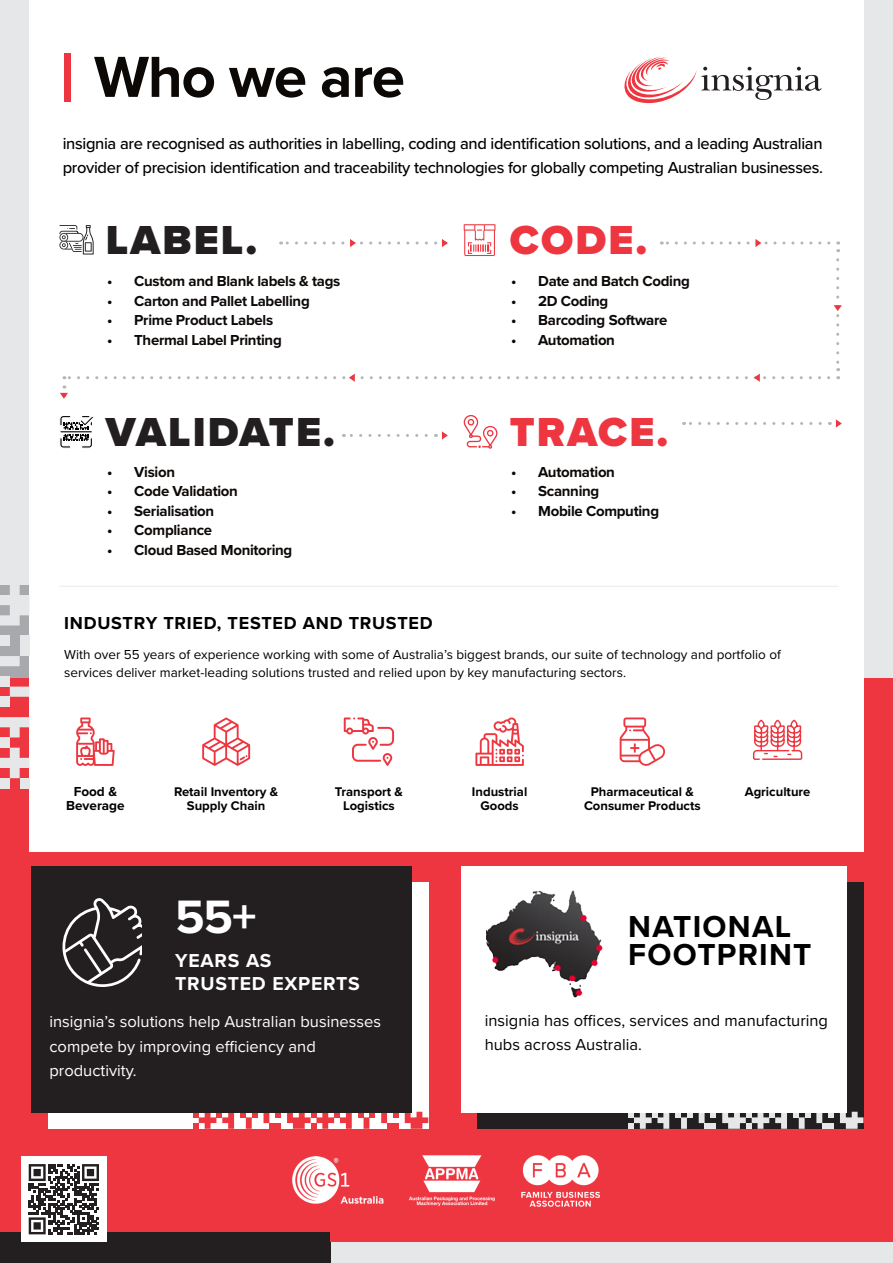
<style>
.page{position:relative;width:893px;height:1263px;background:#e6e7e9}
.page>*{position:absolute;margin:0;border:0;box-sizing:border-box;transform-origin:0 0}
.t1{font:700 60px "Proxima Nova";letter-spacing:-.02em;color:#0c0806}
.t2{font:700 48.6px "Proxima Nova";color:#fff}
.t3{font:900 42px "Proxima Nova";letter-spacing:.05em;color:#231f20}
.t4{font:900 42px "Proxima Nova";letter-spacing:.05em;color:#ee3640}
.t5{font:700 31.35px/28.7px "Proxima Nova";letter-spacing:.04em;color:#000}
.t6{font:700 19.35px/22.6px "Proxima Nova";letter-spacing:.04em;color:#fff}
.t7{font:700 18px "Proxima Nova";letter-spacing:.04em;color:#000}
.t8{font:500 16.5px/24px "Proxima Nova";letter-spacing:-.02em;color:#000}
.t9{font:16.5px/24px "Proxima Nova";color:#fff}
.t10{font:16.5px/24px "Proxima Nova";color:#000}
.t11{font:700 15px "Proxima Nova";letter-spacing:-.02em;color:#0c0806}
.t12{font:13.5px/18px "Proxima Nova";color:#000}
.t13{font:700 13.5px/14.2px "Proxima Nova";color:#000;text-align:center}
.t14{font:700 13.05px/14.2px "Proxima Nova";color:#000;text-align:center}
</style>
<div class="page">
<div style="left:29px;top:0;width:834px;height:1135px;background:#fff"></div>
<div style="left:64px;top:53px;width:7px;height:49px;background:#ee3640"></div>
<div style="left:0;top:1193px;width:331px;height:70px;background:#231f20"></div>
<div style="left:331px;top:1222px;width:562px;height:20px;background:#ee3640"></div>
<div style="left:0;top:678px;width:893px;height:554px;background:#ee3640"></div>
<div style="left:29px;top:637px;width:834px;height:215px;background:#fff"></div>
<div style="left:48px;top:883px;width:380px;height:246px;background:#fff"></div>
<svg style="left:275px;top:1112px;width:6px;height:5px"></svg>
<svg style="left:240px;top:1112px;width:29px;height:17px"></svg>
<svg style="left:193px;top:1112px;width:41px;height:17px"></svg>
<div style="left:269px;top:1123px;width:12px;height:6px;background:#ee3640"></div>
<svg style="left:393px;top:1112px;width:6px;height:5px"></svg>
<svg style="left:358px;top:1112px;width:17px;height:17px"></svg>
<svg style="left:381px;top:1112px;width:6px;height:11px"></svg>
<svg style="left:405px;top:1112px;width:23px;height:17px"></svg>
<svg style="left:287px;top:1112px;width:65px;height:17px"></svg>
<div style="left:387px;top:1123px;width:12px;height:6px;background:#ee3640"></div>
<div style="left:32px;top:866px;width:379px;height:246px;background:#231f20"></div>
<svg style="left:62px;top:898px;width:80px;height:89px"></svg>
<div style="left:477px;top:883px;width:386px;height:246px;background:#231f20"></div>
<svg style="left:828px;top:1112px;width:6px;height:5px"></svg>
<svg style="left:793px;top:1112px;width:17px;height:17px"></svg>
<svg style="left:816px;top:1112px;width:6px;height:11px"></svg>
<svg style="left:840px;top:1112px;width:23px;height:17px"></svg>
<div style="left:822px;top:1123px;width:12px;height:6px;background:#e6e7e9"></div>
<svg style="left:675px;top:1112px;width:18px;height:17px"></svg>
<svg style="left:699px;top:1112px;width:17px;height:11px"></svg>
<svg style="left:722px;top:1112px;width:65px;height:17px"></svg>
<svg style="left:628px;top:1112px;width:41px;height:17px"></svg>
<div style="left:705px;top:1123px;width:11px;height:6px;background:#e6e7e9"></div>
<div style="left:461px;top:866px;width:386px;height:246px;background:#fff"></div>
<img style="left:487px;top:890px;width:116px;height:107px">
<svg style="left:76px;top:717px;width:39px;height:49px"></svg>
<svg style="left:620px;top:717px;width:46px;height:49px"></svg>
<svg style="left:344px;top:717px;width:50px;height:49px"></svg>
<svg style="left:202px;top:717px;width:48px;height:49px"></svg>
<svg style="left:475px;top:717px;width:49px;height:49px"></svg>
<svg style="left:753px;top:719px;width:50px;height:41px"></svg>
<div style="left:21px;top:1157px;width:85px;height:85px;background:#fff"></div>
<svg style="left:29px;top:1164px;width:70px;height:70px"></svg>
<div style="left:0;top:778px;width:10px;height:10px;background:#e6e7e9"></div>
<svg style="left:0;top:748px;width:29px;height:30px"></svg>
<div style="left:0;top:737px;width:10px;height:11px;background:#e6e7e9"></div>
<div style="left:0;top:697px;width:10px;height:10px;background:#e6e7e9"></div>
<div style="left:0;top:676px;width:10px;height:11px;background:#e6e7e9"></div>
<svg style="left:10px;top:687px;width:19px;height:10px"></svg>
<svg style="left:0;top:585px;width:29px;height:40px"></svg>
<div style="left:20px;top:778px;width:9px;height:10px;background:#e6e7e9"></div>
<svg style="left:0;top:717px;width:29px;height:20px"></svg>
<hr style="left:59px;top:586px;width:780px;height:1px;background:#231f20">
<svg style="left:343px;top:434px;width:83px;height:3px"></svg>
<svg style="left:442px;top:431px;width:6px;height:9px"></svg>
<svg style="left:463px;top:415px;width:35px;height:34px"></svg>
<svg style="left:59px;top:416px;width:34px;height:32px"></svg>
<svg style="left:59px;top:224px;width:783px;height:175px"></svg>
<svg style="left:684px;top:422px;width:136px;height:3px"></svg>
<svg style="left:836px;top:419px;width:6px;height:9px"></svg>
<img style="left:292px;top:1155px;width:203px;height:51px">
<img style="left:521px;top:1155px;width:79px;height:51px">
<svg style="left:624px;top:57px;width:198px;height:47px"></svg>
<p class="t1" style="left:94px;top:32px;width:312px">Who we are</p>
<p class="t8" style="left:63px;top:131px;width:762px">insignia are recognised as authorities in labelling, coding and identification solutions, and a leading Australian provider of precision identification and traceability technologies for globally competing Australian businesses.</p>
<p class="t3" style="left:106px;top:209px;width:153px">LABEL.</p>
<p class="t4" style="left:510px;top:209px;width:139px">CODE.</p>
<p class="t11" style="left:107px;top:270px;width:235px">• Custom and Blank labels &amp; tags</p>
<p class="t11" style="left:107px;top:290px;width:204px">• Carton and Pallet Labelling</p>
<p class="t11" style="left:107px;top:309px;width:167px">• Prime Product Labels</p>
<p class="t11" style="left:107px;top:329px;width:176px">• Thermal Label Printing</p>
<p class="t11" style="left:511px;top:270px;width:180px">• Date and Batch Coding</p>
<p class="t11" style="left:511px;top:290px;width:99px">• 2D Coding</p>
<p class="t11" style="left:511px;top:309px;width:158px">• Barcoding Software</p>
<p class="t11" style="left:511px;top:329px;width:105px">• Automation</p>
<p class="t3" style="left:106px;top:400px;width:231px">VALIDATE.</p>
<p class="t4" style="left:510px;top:400px;width:160px">TRACE.</p>
<p class="t11" style="left:107px;top:461px;width:69px">• Vision</p>
<p class="t11" style="left:107px;top:480px;width:132px">• Code Validation</p>
<p class="t11" style="left:107px;top:500px;width:109px">• Serialisation</p>
<p class="t11" style="left:107px;top:519px;width:106px">• Compliance</p>
<p class="t11" style="left:107px;top:539px;width:187px">• Cloud Based Monitoring</p>
<p class="t11" style="left:511px;top:461px;width:105px">• Automation</p>
<p class="t11" style="left:511px;top:480px;width:90px">• Scanning</p>
<p class="t11" style="left:511px;top:500px;width:149px">• Mobile Computing</p>
<p class="t7" style="left:64px;top:610px;width:370px">INDUSTRY TRIED, TESTED AND TRUSTED</p>
<p class="t12" style="left:64px;top:645px;width:718px">With over 55 years of experience working with some of Australia’s biggest brands, our suite of technology and portfolio of services deliver market-leading solutions trusted and relied upon by key manufacturing sectors.</p>
<p class="t13" style="left:66px;top:784px;width:60px">Food &amp;<br>Beverage</p>
<p class="t14" style="left:584px;top:784px;width:118px">Pharmaceutical &amp;<br>Consumer Products</p>
<p class="t14" style="left:174px;top:784px;width:106px">Retail Inventory &amp;<br>Supply Chain</p>
<p class="t14" style="left:472px;top:784px;width:57px">Industrial<br>Goods</p>
<p class="t14" style="left:745px;top:784px;width:67px">Agriculture</p>
<p class="t14" style="left:335px;top:784px;width:70px">Transport &amp;<br>Logistics</p>
<p class="t2" style="left:175px;top:881px;width:83px">55+</p>
<p class="t6" style="left:175px;top:949px;width:186px">YEARS AS<br>TRUSTED EXPERTS</p>
<p class="t9" style="left:49px;top:1009px;width:333px">insignia’s solutions help Australian businesses compete by improving efficiency and productivity.</p>
<p class="t5" style="left:628px;top:911px;width:185px">NATIONAL<br>FOOTPRINT</p>
<p class="t10" style="left:485px;top:1007px;width:345px">insignia has offices, services and manufacturing hubs across Australia.</p>
</div>
